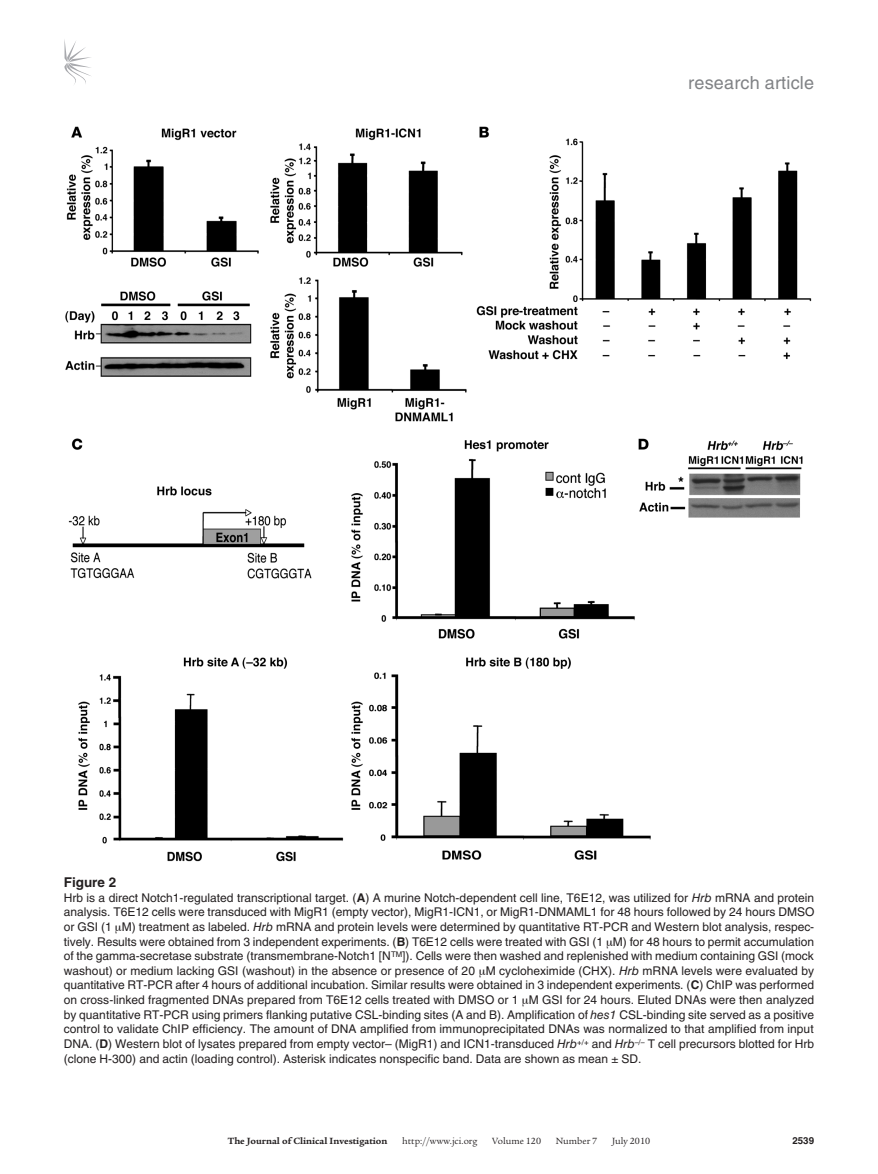
<style>
.page{position:relative;width:878px;height:1174px;background:#fff}
.page>*{position:absolute;margin:0;border:0;box-sizing:border-box;transform-origin:0 0}
.t1{font:18px "Helvetica LT Std";letter-spacing:.01em;color:#808285}
.t2{font:700 13.5px "Helvetica LT Std";color:#231f20}
.t3{font:12px/14.5px "Helvetica LT Std";color:#231f20;text-align:justify}
.t4{font:9.75px "Legacy Serif Std";color:#231f20}
.t5{font:700 9.75px "Legacy Serif Std";color:#231f20}
.t6{font:700 9.75px "Helvetica LT Std";color:#231f20}
.s1{font-weight:700}
.s2{font-style:italic}
</style>
<div class="page">
<svg style="left:64px;top:39px;width:27px;height:45px"></svg>
<img style="left:65px;top:126px;width:747px;height:736px">
<h1 class="t1" style="left:688px;top:72px;width:127px">research article</h1>
<p class="t2" style="left:64px;top:874px;width:54px">Figure 2</p>
<p class="t3" style="left:64px;top:890px;width:752px">Hrb is a direct Notch1-regulated transcriptional target. (<span class="s1">A</span>) A murine Notch-dependent cell line, T6E12, was utilized for <span class="s2">Hrb</span> mRNA and protein analysis. T6E12 cells were transduced with MigR1 (empty vector), MigR1-ICN1, or MigR1-DNMAML1 for 48 hours followed by 24 hours DMSO or GSI (1 M) treatment as labeled. <span class="s2">Hrb</span> mRNA and protein levels were determined by quantitative RT-PCR and Western blot analysis, respec&shy;tively. Results were obtained from 3 independent experiments. (<span class="s1">B</span>) T6E12 cells were treated with GSI (1 M) for 48 hours to permit accumulation of the gamma-secretase substrate (transmembrane-Notch1 [N<sup>TM</sup>]). Cells were then washed and replenished with medium containing GSI (mock washout) or medium lacking GSI (washout) in the absence or presence of 20 M cycloheximide (CHX). <span class="s2">Hrb</span> mRNA levels were evaluated by quantitative RT-PCR after 4 hours of additional incubation. Similar results were obtained in 3 independent experiments. (<span class="s1">C</span>) ChIP was performed on cross-linked fragmented DNAs prepared from T6E12 cells treated with DMSO or 1 M GSI for 24 hours. Eluted DNAs were then analyzed by quantitative RT-PCR using primers flanking putative CSL-binding sites (A and B). Amplification of <span class="s2">hes1</span> CSL-binding site served as a positive control to validate ChIP efficiency. The amount of DNA amplified from immunoprecipitated DNAs was normalized to that amplified from input DNA. (<span class="s1">D</span>) Western blot of lysates prepared from empty vector– (MigR1) and ICN1-transduced <span class="s2">Hrb</span><sup>+/+</sup> and <span class="s2">Hrb</span><sup>–/–</sup> T cell precursors blotted for Hrb (clone H-300) and actin (loading control). Asterisk indicates nonspecific band. Data are shown as mean ± SD.</p>
<p class="t5" style="left:228px;top:1135px;width:161px">The Journal of Clinical Investigation</p>
<p class="t4" style="left:402px;top:1135px;width:77px">http://www.jci.org</p>
<p class="t4" style="left:492px;top:1135px;width:50px">Volume 120</p>
<p class="t4" style="left:556px;top:1135px;width:43px">Number 7</p>
<p class="t4" style="left:612px;top:1135px;width:40px">July 2010</p>
<p class="t6" style="left:792px;top:1134px;width:23px">2539</p>
</div>
